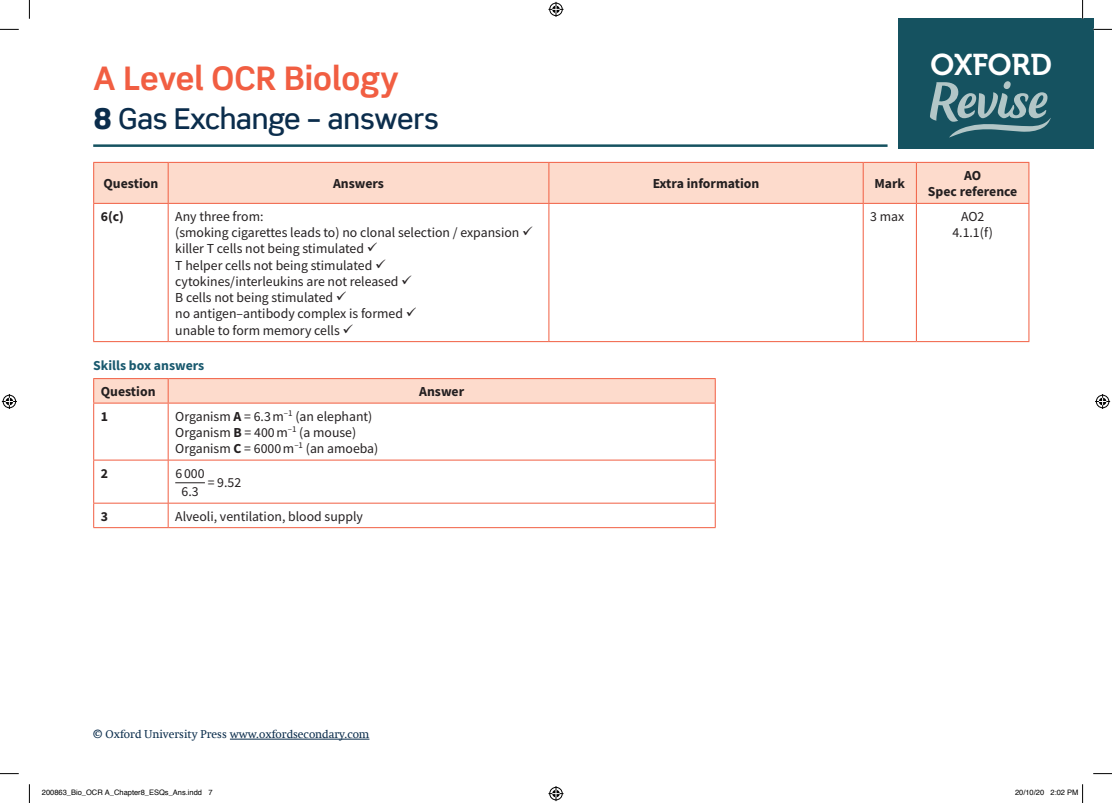
<style>
.page{position:relative;width:1112px;height:803px;background:#fff}
.page>*{position:absolute;margin:0;border:0;box-sizing:border-box;transform-origin:0 0}
.t1{font:700 32.5px "Scene Std";color:#f15e42}
.t2{font:29.88px "Museo 700";color:#fff}
.t3{font:500 28.75px "Scene Std";letter-spacing:-.015em;color:#0b2d4c}
.Answer_text_range_l{font:13.75px "Source Sans Pro";color:#231f20}
.Answer_bullet_text{font:13.75px "Source Sans Pro";color:#231f20}
.Answer_text_table_h{font:700 13.75px "Source Sans Pro";color:#231f20}
.Answer_bullet_text-2{font:700 13.75px "Source Sans Pro";color:#231f20}
.Answer_text_range_l-2{font:700 13.75px "Source Sans Pro";color:#19596e}
.Answer_text_centred{font:13.75px "Source Sans Pro";color:#231f20}
.Answer_text_range_l-3{font:700 13.75px "Source Sans Pro";color:#231f20}
.equation_with_decend{font:13.75px "Source Sans Pro";color:#231f20}
.equation_2nd_line{font:13.75px "Source Sans Pro";color:#231f20}
.t4{font:11.25px "OUP2 Swift";color:#0b2d4c}
.t5{font:7.5px "Helvetica";color:#000}
.s1{font-weight:900}
.s2{font-weight:700}
</style>
<div class="page">
<div style="left:897px;top:19px;width:195px;height:130px;background:#155260"></div>
<svg style="left:930px;top:81px;width:120px;height:57px"></svg>
<hr style="left:93px;top:144px;width:794px;height:3px;background:#155260">
<hr style="left:230px;top:739px;width:139px;height:1px;background:#0b2d4c">
<div style="left:94px;top:163px;width:934px;height:40px;background:#fddbcc"></div>
<hr style="left:168px;top:163px;width:1px;height:40px;background:#f15e42">
<hr style="left:548px;top:163px;width:1px;height:40px;background:#f15e42">
<hr style="left:862px;top:163px;width:1px;height:40px;background:#f15e42">
<hr style="left:915px;top:163px;width:1px;height:40px;background:#f15e42">
<hr style="left:168px;top:204px;width:1px;height:137px;background:#f15e42">
<hr style="left:548px;top:204px;width:1px;height:137px;background:#f15e42">
<hr style="left:862px;top:204px;width:1px;height:137px;background:#f15e42">
<hr style="left:915px;top:204px;width:1px;height:137px;background:#f15e42">
<hr style="left:93px;top:204px;width:1px;height:137px;background:#f15e42">
<hr style="left:1028px;top:204px;width:1px;height:137px;background:#f15e42">
<hr style="left:93px;top:341px;width:75px;height:1px;background:#f15e42">
<hr style="left:168px;top:341px;width:380px;height:1px;background:#f15e42">
<hr style="left:548px;top:341px;width:315px;height:1px;background:#f15e42">
<hr style="left:863px;top:341px;width:53px;height:1px;background:#f15e42">
<hr style="left:916px;top:341px;width:113px;height:1px;background:#f15e42">
<hr style="left:93px;top:162px;width:75px;height:1px;background:#f15e42">
<hr style="left:93px;top:163px;width:1px;height:40px;background:#f15e42">
<hr style="left:168px;top:162px;width:380px;height:1px;background:#f15e42">
<hr style="left:548px;top:162px;width:315px;height:1px;background:#f15e42">
<hr style="left:863px;top:162px;width:53px;height:1px;background:#f15e42">
<hr style="left:916px;top:162px;width:113px;height:1px;background:#f15e42">
<hr style="left:1028px;top:163px;width:1px;height:40px;background:#f15e42">
<hr style="left:93px;top:203px;width:75px;height:1px;background:#f15e42">
<hr style="left:168px;top:203px;width:380px;height:1px;background:#f15e42">
<hr style="left:548px;top:203px;width:315px;height:1px;background:#f15e42">
<hr style="left:863px;top:203px;width:53px;height:1px;background:#f15e42">
<hr style="left:916px;top:203px;width:113px;height:1px;background:#f15e42">
<hr style="left:93px;top:378px;width:75px;height:1px;background:#f15e42">
<hr style="left:168px;top:378px;width:547px;height:1px;background:#f15e42">
<svg style="left:93px;top:379px;width:622px;height:24px;background:#fcd7c8"></svg>
<hr style="left:93px;top:403px;width:75px;height:1px;background:#f15e42">
<hr style="left:168px;top:403px;width:547px;height:1px;background:#f15e42">
<hr style="left:168px;top:404px;width:1px;height:56px;background:#f15e42">
<hr style="left:93px;top:460px;width:75px;height:1px;background:#f15e42">
<hr style="left:168px;top:460px;width:547px;height:1px;background:#f15e42">
<hr style="left:168px;top:460px;width:1px;height:43px;background:#f15e42">
<hr style="left:93px;top:503px;width:75px;height:1px;background:#f15e42">
<hr style="left:168px;top:503px;width:547px;height:1px;background:#f15e42">
<svg style="left:168px;top:503px;width:1px;height:24px"></svg>
<hr style="left:93px;top:404px;width:1px;height:56px;background:#f15e42">
<hr style="left:714px;top:404px;width:1px;height:56px;background:#f15e42">
<hr style="left:93px;top:460px;width:1px;height:43px;background:#f15e42">
<hr style="left:714px;top:460px;width:1px;height:43px;background:#f15e42">
<svg style="left:93px;top:503px;width:1px;height:24px"></svg>
<svg style="left:714px;top:503px;width:1px;height:24px"></svg>
<hr style="left:93px;top:527px;width:75px;height:1px;background:#f15e42">
<hr style="left:168px;top:527px;width:547px;height:1px;background:#f15e42">
<hr style="left:175px;top:482px;width:30px;height:1px;background:#231f20">
<svg style="left:0;top:29px;width:19px;height:1px"></svg>
<svg style="left:1092px;top:29px;width:19px;height:1px"></svg>
<svg style="left:0;top:773px;width:19px;height:1px"></svg>
<svg style="left:1093px;top:773px;width:18px;height:1px"></svg>
<svg style="left:29px;top:0;width:1px;height:19px"></svg>
<svg style="left:29px;top:784px;width:1px;height:19px"></svg>
<svg style="left:1081px;top:0;width:2px;height:19px"></svg>
<svg style="left:548px;top:2px;width:15px;height:15px"></svg>
<svg style="left:548px;top:786px;width:15px;height:15px"></svg>
<svg style="left:2px;top:394px;width:15px;height:15px"></svg>
<svg style="left:1095px;top:394px;width:14px;height:15px"></svg>
<svg style="left:1082px;top:784px;width:1px;height:19px"></svg>
<h1 class="t1" style="left:93px;top:58px;width:307px">A Level OCR Biology</h1>
<h3 class="t3" style="left:93px;top:101px;width:347px"><span class="s1">8</span> Gas Exchange – answers</h3>
<p class="Answer_text_table_h" style="left:103px;top:174px;width:56px">Question</p>
<p class="Answer_text_table_h" style="left:333px;top:174px;width:52px">Answers</p>
<p class="Answer_text_table_h" style="left:652px;top:174px;width:108px">Extra information</p>
<p class="Answer_text_table_h" style="left:874px;top:174px;width:32px">Mark</p>
<h2 class="t2" style="left:930px;top:48px;width:123px">OXFORD</h2>
<p class="Answer_text_table_h" style="left:963px;top:166px;width:19px">AO</p>
<p class="Answer_text_table_h" style="left:927px;top:182px;width:91px">Spec reference</p>
<p class="Answer_text_range_l-3" style="left:101px;top:207px;width:25px">6(c)</p>
<p class="Answer_text_range_l" style="left:175px;top:207px;width:90px">Any three from:</p>
<p class="Answer_text_range_l" style="left:175px;top:224px;width:359px">(smoking cigarettes leads to) no clonal selection / expansion ✓</p>
<p class="Answer_text_range_l" style="left:175px;top:240px;width:204px">killer T cells not being stimulated ✓</p>
<p class="Answer_text_range_l" style="left:175px;top:256px;width:212px">T helper cells not being stimulated ✓</p>
<p class="Answer_text_range_l" style="left:175px;top:272px;width:238px">cytokines/interleukins are not released ✓</p>
<p class="Answer_text_range_l" style="left:175px;top:289px;width:173px">B cells not being stimulated ✓</p>
<p class="Answer_text_range_l" style="left:175px;top:305px;width:243px">no antigen–antibody complex is formed ✓</p>
<p class="Answer_text_range_l" style="left:175px;top:321px;width:180px">unable to form memory cells ✓</p>
<p class="Answer_text_range_l-2" style="left:93px;top:356px;width:112px">Skills box answers</p>
<p class="Answer_bullet_text-2" style="left:101px;top:382px;width:56px">Question</p>
<p class="Answer_bullet_text-2" style="left:419px;top:382px;width:46px">Answer</p>
<p class="Answer_bullet_text-2" style="left:101px;top:407px;width:9px">1</p>
<p class="Answer_bullet_text" style="left:175px;top:407px;width:199px">Organism <span class="s2">A</span> = 6.3m<sup>–1</sup> (an elephant)</p>
<p class="Answer_bullet_text" style="left:175px;top:423px;width:182px">Organism <span class="s2">B</span> = 400m<sup>–1</sup> (a mouse)</p>
<p class="Answer_bullet_text" style="left:175px;top:440px;width:204px">Organism <span class="s2">C</span> = 6000m<sup>–1</sup> (an amoeba)</p>
<p class="Answer_bullet_text-2" style="left:101px;top:464px;width:9px">2</p>
<p class="equation_with_decend" style="left:175px;top:464px;width:31px">6 000</p>
<p class="equation_2nd_line" style="left:181px;top:483px;width:19px">6.3</p>
<p class="Answer_bullet_text" style="left:208px;top:474px;width:35px">= 9.52</p>
<p class="Answer_bullet_text-2" style="left:101px;top:507px;width:9px">3</p>
<p class="Answer_bullet_text" style="left:175px;top:507px;width:189px">Alveoli, ventilation, blood supply</p>
<p class="t4" style="left:93px;top:728px;width:278px">© Oxford University Press www.oxfordsecondary.com</p>
<p class="Answer_text_range_l" style="left:870px;top:207px;width:36px">3 max</p>
<p class="Answer_text_centred" style="left:960px;top:207px;width:25px">AO2</p>
<p class="Answer_text_centred" style="left:952px;top:224px;width:42px">4.1.1(f)</p>
<p class="t5" style="left:42px;top:787px;width:172px">200863_Bio_OCR A_Chapter8_ESQs_Ans.indd 7</p>
<p class="t5" style="left:1014px;top:787px;width:65px">20/10/20 2:02 PM</p>
</div>
